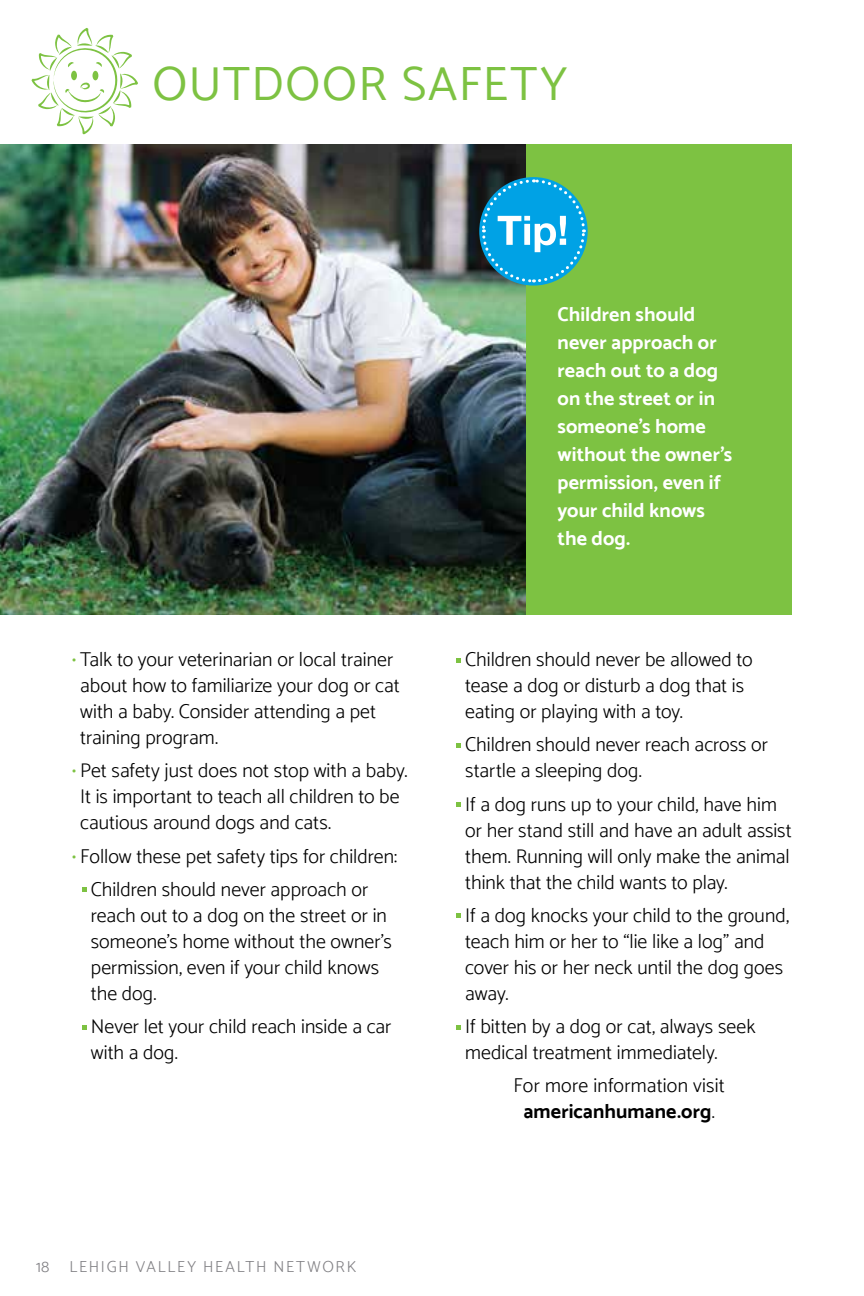
<style>
.page{position:relative;width:864px;height:1296px;background:#fff}
.page>*{position:absolute;margin:0;border:0;box-sizing:border-box;transform-origin:0 0}
.t1{font:48px "Catamaran";letter-spacing:.035em;color:#7dc242}
.t2{font:300 20px/26px "Catamaran";color:#000}
.t3{font:700 20px/28px "Catamaran";letter-spacing:.005em;color:#fff}
.t4{font:300 16px "Catamaran";letter-spacing:.11em;color:#807f83}
.s1{font-size:18px;color:#7dc242}
.s2{font-weight:700}
</style>
<div class="page">
<svg style="left:31px;top:28px;width:107px;height:107px"></svg>
<svg style="left:82px;top:888px;width:4px;height:4px"></svg>
<svg style="left:82px;top:1025px;width:4px;height:4px"></svg>
<svg style="left:456px;top:658px;width:5px;height:4px"></svg>
<svg style="left:456px;top:743px;width:5px;height:5px"></svg>
<svg style="left:456px;top:803px;width:5px;height:4px"></svg>
<svg style="left:456px;top:914px;width:5px;height:4px"></svg>
<svg style="left:456px;top:1025px;width:5px;height:4px"></svg>
<div style="left:0;top:144px;width:792px;height:471px;background:#7dc242"></div>
<img style="left:0;top:144px;width:525px;height:471px">
<svg style="left:480px;top:178px;width:107px;height:106px;background:#2ca5c7"></svg>
<h1 class="t1" style="left:153px;top:55px;width:417px">OUTDOOR SAFETY</h1>
<p class="t2" style="left:80px;top:646px;width:321px;text-indent:-8px"><span class="s1">•</span> Talk to your veterinarian or local trainer about how to familiarize your dog or cat with a baby. Consider attending a pet training program.</p>
<p class="t2" style="left:80px;top:758px;width:329px;text-indent:-8px"><span class="s1">•</span> Pet safety just does not stop with a baby.<br>It is important to teach all children to be cautious around dogs and cats.</p>
<p class="t2" style="left:72px;top:839px;width:327px;line-height:33.2px;text-align:center"><span class="s1">•</span> Follow these pet safety tips for children:<br>Children should never approach or</p>
<p class="t2" style="left:91px;top:902px;width:303px">reach out to a dog on the street or in someone’s home without the owner’s permission, even if your child knows the dog.</p>
<p class="t2" style="left:91px;top:1013px;width:302px">Never let your child reach inside a car with a dog.</p>
<p class="t4" style="left:36px;top:1257px;width:322px">18 LEHIGH VALLEY HEALTH NETWORK</p>
<p class="t3" style="left:558px;top:300px;width:176px">Children should never approach or reach out to a dog on the street or in someone’s home without the owner’s permission, even if your child knows the dog.</p>
<p class="t2" style="left:465px;top:646px;width:289px">Children should never be allowed to tease a dog or disturb a dog that is eating or playing with a toy.</p>
<p class="t2" style="left:465px;top:732px;width:304px">Children should never reach across or startle a sleeping dog.</p>
<p class="t2" style="left:465px;top:791px;width:328px">If a dog runs up to your child, have him or her stand still and have an adult assist them. Running will only make the animal think that the child wants to play.</p>
<p class="t2" style="left:465px;top:902px;width:325px">If a dog knocks your child to the ground, teach him or her to “lie like a log” and cover his or her neck until the dog goes away.</p>
<p class="t2" style="left:465px;top:1013px;width:292px">If bitten by a dog or cat, always seek medical treatment immediately.</p>
<p class="t2" style="left:514px;top:1072px;width:213px;text-align:center">For more information visit <span class="s2">americanhumane.org</span>.</p>
</div>
